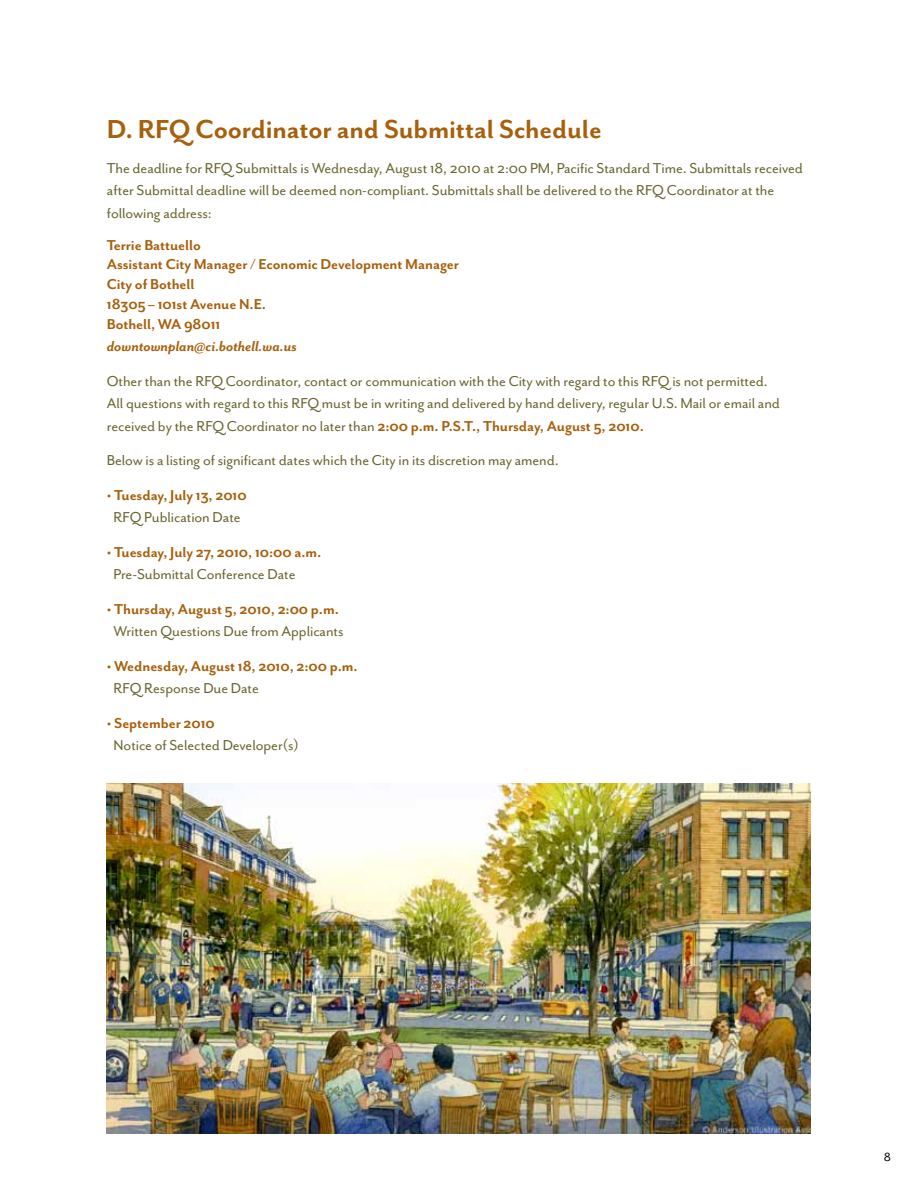
<style>
.page{position:relative;width:918px;height:1188px;background:#fff}
.page>*{position:absolute;margin:0;border:0;box-sizing:border-box;transform-origin:0 0}
.t1{font:30px "Mr Eaves San B";letter-spacing:-.005em;color:#a7600c}
.t2{font:16.5px/22.5px "Mr Eaves San R";letter-spacing:-.005em;color:#67652f}
.t3{font:16.5px/19.8px "Mr Eaves San B";letter-spacing:-.005em;color:#a7600c}
.t4{font:16.5px "Mr Eaves San BI";letter-spacing:-.005em;color:#a7600c}
.t5{font:13.5px "Mr Eaves San R";color:#000}
.s1{font-family:"Mr Eaves San B";color:#a7600c}
</style>
<div class="page">
<img style="left:106px;top:783px;width:705px;height:351px">
<h1 class="t1" style="left:107px;top:112px;width:496px">D. RFQ Coordinator and Submittal Schedule</h1>
<p class="t2" style="left:107px;top:157px;width:698px">The deadline for RFQ Submittals is Wednesday, August 18, 2010 at 2:00 PM, Pacific Standard Time. Submittals received after Submittal deadline will be deemed non-compliant. Submittals shall be delivered to the RFQ Coordinator at the following address:</p>
<p class="t3" style="left:107px;top:235px;width:354px">Terrie Battuello<br>Assistant City Manager / Economic Development Manager<br>City of Bothell<br>18305 – 101st Avenue N.E.<br>Bothell, WA 98011</p>
<p class="t4" style="left:107px;top:337px;width:192px">downtownplan@ci.bothell.wa.us</p>
<p class="t2" style="left:107px;top:370px;width:675px">Other than the RFQ Coordinator, contact or communication with the City with regard to this RFQ is not permitted.<br>All questions with regard to this RFQ must be in writing and delivered by hand delivery, regular U.S. Mail or email and received by the RFQ Coordinator no later than <span class="s1">2:00 p.m. P.S.T., Thursday, August 5, 2010.</span></p>
<p class="t2" style="left:107px;top:449px;width:453px">Below is a listing of significant dates which the City in its discretion may amend.</p>
<p class="t3" style="left:107px;top:485px;width:141px">• Tuesday, July 13, 2010</p>
<p class="t2" style="left:114px;top:506px;width:129px">RFQ Publication Date</p>
<p class="t3" style="left:107px;top:542px;width:216px">• Tuesday, July 27, 2010, 10:00 a.m.</p>
<p class="t2" style="left:114px;top:563px;width:184px">Pre-Submittal Conference Date</p>
<p class="t3" style="left:107px;top:599px;width:234px">• Thursday, August 5, 2010, 2:00 p.m.</p>
<p class="t2" style="left:114px;top:620px;width:232px">Written Questions Due from Applicants</p>
<p class="t3" style="left:107px;top:656px;width:252px">• Wednesday, August 18, 2010, 2:00 p.m.</p>
<p class="t2" style="left:114px;top:677px;width:147px">RFQ Response Due Date</p>
<p class="t3" style="left:107px;top:713px;width:110px">• September 2010</p>
<p class="t2" style="left:114px;top:734px;width:187px">Notice of Selected Developer(s)</p>
<p class="t5" style="left:884px;top:1150px;width:9px">8</p>
</div>
